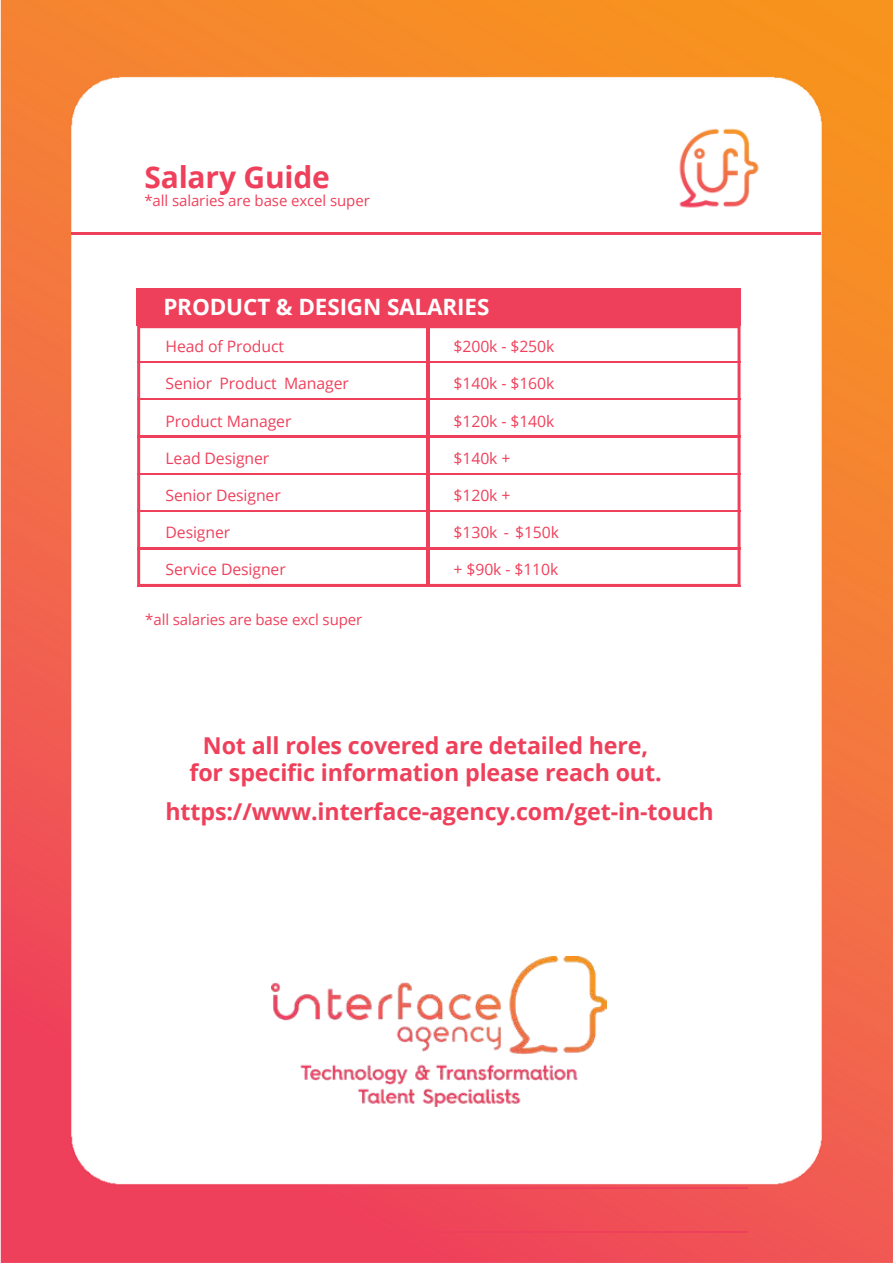
<style>
.page{position:relative;width:893px;height:1264px;background:#fff}
.page>*{position:absolute;margin:0;border:0;box-sizing:border-box;transform-origin:0 0}
.t1{font:700 30px "Open Sans";letter-spacing:-.005em;color:#ef405b}
.t2{font:700 23.25px "Open Sans";letter-spacing:-.005em;color:#ef405b}
.t3{font:700 22.5px "Open Sans";letter-spacing:-.005em;color:#fff}
.t4{font:15.75px "Open Sans";letter-spacing:-.005em;color:#ef405b}
.t5{font:15px "Open Sans";letter-spacing:-.005em;color:#ef405b}
</style>
<div class="page">
<img style="left:0;top:0;width:892px;height:1262px">
<img style="left:673px;top:122px;width:91px;height:91px">
<hr style="left:71px;top:231px;width:750px;height:3px;background:#ef405b">
<hr style="left:145px;top:1187px;width:602px;height:1px;background:#ef405b">
<hr style="left:145px;top:1231px;width:602px;height:1px;background:#ef405b">
<svg style="left:137px;top:325px;width:603px;height:262px"></svg>
<hr style="left:426px;top:325px;width:3px;height:261px;background:#ef405b">
<div style="left:137px;top:289px;width:603px;height:36px;background:#ef405b"></div>
<img style="left:271px;top:956px;width:335px;height:150px">
<p class="t1" style="left:144px;top:156px;width:187px">Salary Guide</p>
<p class="t5" style="left:144px;top:190px;width:227px">*all salaries are base excel super</p>
<p class="t3" style="left:163px;top:291px;width:327px">PRODUCT &amp; DESIGN SALARIES</p>
<p class="t4" style="left:165px;top:335px;width:120px">Head of Product</p>
<p class="t4" style="left:165px;top:372px;width:185px">Senior Product Manager</p>
<p class="t4" style="left:165px;top:409px;width:127px">Product Manager</p>
<p class="t4" style="left:165px;top:447px;width:105px">Lead Designer</p>
<p class="t4" style="left:165px;top:484px;width:117px">Senior Designer</p>
<p class="t4" style="left:165px;top:521px;width:66px">Designer</p>
<p class="t4" style="left:165px;top:558px;width:122px">Service Designer</p>
<p class="t5" style="left:145px;top:609px;width:218px">*all salaries are base excl super</p>
<p class="t4" style="left:453px;top:335px;width:102px">$200k - $250k</p>
<p class="t4" style="left:453px;top:372px;width:102px">$140k - $160k</p>
<p class="t4" style="left:453px;top:409px;width:102px">$120k - $140k</p>
<p class="t4" style="left:453px;top:447px;width:58px">$140k +</p>
<p class="t4" style="left:453px;top:484px;width:58px">$120k +</p>
<p class="t4" style="left:453px;top:521px;width:107px">$130k - $150k</p>
<p class="t4" style="left:453px;top:558px;width:106px">+ $90k - $110k</p>
<p class="t2" style="left:203px;top:729px;width:447px">Not all roles covered are detailed here,</p>
<p class="t2" style="left:189px;top:756px;width:473px">for specific information please reach out.</p>
<p class="t2" style="left:165px;top:794px;width:550px">https://www.interface-agency.com/get-in-touch</p>
</div>
